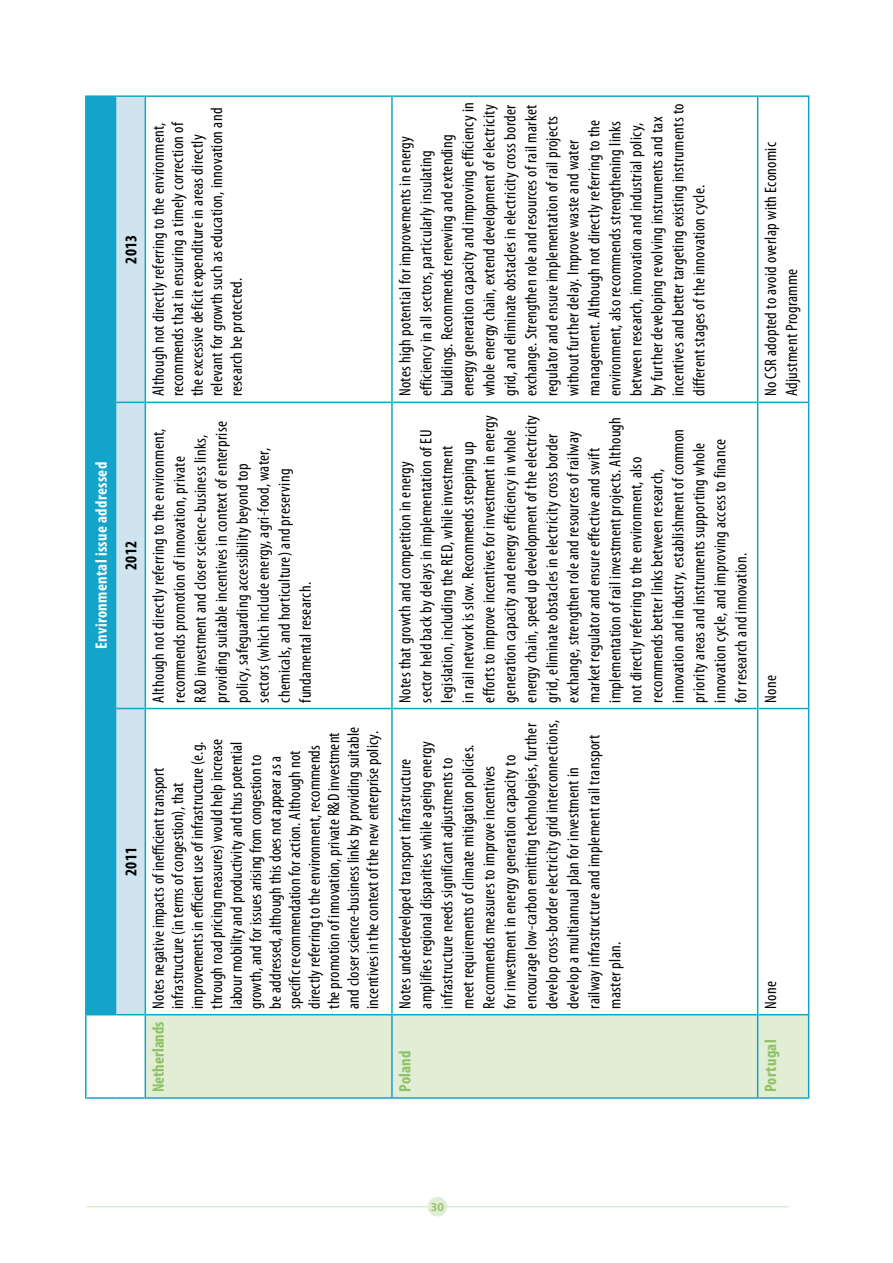
<style>
.page{position:relative;width:893px;height:1263px;background:#fff}
.page>*{position:absolute;margin:0;border:0;box-sizing:border-box;transform-origin:0 0}
.t1{font:condensed 16.5px/21px "Myriad Pro";letter-spacing:.02em;color:#000}
.t2{font:700 condensed 16.5px "Myriad Pro";letter-spacing:.02em;color:#fff}
.t3{font:700 condensed 16.5px "Myriad Pro";letter-spacing:.02em;color:#8ec165}
.t4{font:700 condensed 16.5px "Myriad Pro";letter-spacing:.02em;color:#000}
.t5{font:600 12.15px "Myriad Pro";color:#8ec165}
.s1{font-weight:700;color:#8ec165}
</style>
<div class="page">
<hr style="left:87px;top:1206px;width:701px;height:1px;background:#cce1b6">
<div style="left:428px;top:1197px;width:19px;height:19px;background:#e1edd4;border-radius:50%"></div>
<div style="left:146px;top:1015px;width:662px;height:82px;background:#e1edd4"></div>
<hr style="left:85px;top:1015px;width:2px;height:84px;background:#12a5c9">
<hr style="left:87px;top:1097px;width:29px;height:2px;background:#12a5c9">
<hr style="left:85px;top:708px;width:2px;height:307px;background:#12a5c9">
<hr style="left:85px;top:402px;width:2px;height:306px;background:#12a5c9">
<hr style="left:85px;top:95px;width:2px;height:307px;background:#12a5c9">
<hr style="left:87px;top:95px;width:28px;height:2px;background:#12a5c9">
<hr style="left:116px;top:1097px;width:29px;height:2px;background:#12a5c9">
<hr style="left:115px;top:95px;width:1px;height:307px;background:#12a5c9">
<svg style="left:87px;top:97px;width:58px;height:918px;background:#6dc3db"></svg>
<hr style="left:116px;top:95px;width:29px;height:2px;background:#12a5c9">
<hr style="left:393px;top:1097px;width:364px;height:2px;background:#12a5c9">
<hr style="left:393px;top:1014px;width:364px;height:1px;background:#12a5c9">
<hr style="left:393px;top:708px;width:364px;height:1px;background:#12a5c9">
<hr style="left:393px;top:402px;width:364px;height:1px;background:#12a5c9">
<hr style="left:393px;top:95px;width:364px;height:2px;background:#12a5c9">
<hr style="left:757px;top:1015px;width:1px;height:84px;background:#12a5c9">
<hr style="left:758px;top:1097px;width:50px;height:2px;background:#12a5c9">
<hr style="left:757px;top:708px;width:1px;height:307px;background:#12a5c9">
<hr style="left:758px;top:1014px;width:50px;height:1px;background:#12a5c9">
<hr style="left:757px;top:402px;width:1px;height:306px;background:#12a5c9">
<hr style="left:758px;top:708px;width:50px;height:1px;background:#12a5c9">
<hr style="left:757px;top:95px;width:1px;height:307px;background:#12a5c9">
<hr style="left:758px;top:402px;width:50px;height:1px;background:#12a5c9">
<hr style="left:758px;top:95px;width:50px;height:2px;background:#12a5c9">
<hr style="left:808px;top:1015px;width:1px;height:84px;background:#12a5c9">
<hr style="left:808px;top:708px;width:1px;height:307px;background:#12a5c9">
<hr style="left:808px;top:402px;width:1px;height:306px;background:#12a5c9">
<hr style="left:808px;top:95px;width:1px;height:307px;background:#12a5c9">
<hr style="left:145px;top:1015px;width:1px;height:84px;background:#12a5c9">
<hr style="left:146px;top:1097px;width:245px;height:2px;background:#12a5c9">
<hr style="left:145px;top:708px;width:1px;height:307px;background:#12a5c9">
<hr style="left:146px;top:1014px;width:245px;height:1px;background:#12a5c9">
<hr style="left:145px;top:402px;width:1px;height:306px;background:#12a5c9">
<hr style="left:146px;top:708px;width:245px;height:1px;background:#12a5c9">
<hr style="left:145px;top:95px;width:1px;height:307px;background:#12a5c9">
<hr style="left:146px;top:402px;width:245px;height:1px;background:#12a5c9">
<hr style="left:146px;top:95px;width:245px;height:2px;background:#12a5c9">
<hr style="left:391px;top:1015px;width:2px;height:84px;background:#12a5c9">
<hr style="left:391px;top:708px;width:2px;height:307px;background:#12a5c9">
<hr style="left:391px;top:402px;width:2px;height:306px;background:#12a5c9">
<hr style="left:391px;top:95px;width:2px;height:307px;background:#12a5c9">
<p class="t2" style="left:91px;top:649px;width:188px;rotate:-90deg">Environmental issue addressed</p>
<p class="t4" style="left:121px;top:264px;width:31px;rotate:-90deg">2013</p>
<p class="t4" style="left:121px;top:570px;width:31px;rotate:-90deg">2012</p>
<p class="t4" style="left:121px;top:876px;width:31px;rotate:-90deg">2011</p>
<p class="t1" style="left:148px;top:396px;width:290px;line-height:19.5px;rotate:-90deg">Although not directly referring to the environment, recommends that in ensuring a timely correction of the excessive deficit expenditure in areas directly relevant for growth such as education, innovation and research be protected.</p>
<p class="t1" style="left:148px;top:702px;width:283px;rotate:-90deg">Although not directly referring to the environment, recommends promotion of innovation, private<br>R&amp;D investment and closer science-business links, providing suitable incentives in context of enterprise policy, safeguarding accessibility beyond top<br>sectors (which include energy, agri-food, water, chemicals, and horticulture) and preserving fundamental research.</p>
<p class="t1" style="left:148px;top:1009px;width:283px;line-height:19.5px;text-indent:-83px;rotate:-90deg"><span class="s1">Netherlands</span> Notes negative impacts of inefficient transport infrastructure (in terms of congestion), that improvements in efficient use of infrastructure (e.g. through road pricing measures) would help increase labour mobility and productivity and thus potential growth, and for issues arising from congestion to<br>be addressed, although this does not appear as a specific recommendation for action. Although not directly referring to the environment, recommends the promotion of innovation, private R&amp;D investment and closer science-business links by providing suitable incentives in the context of the new enterprise policy.</p>
<p class="t1" style="left:394px;top:396px;width:296px;rotate:-90deg">Notes high potential for improvements in energy efficiency in all sectors, particularly insulating buildings. Recommends renewing and extending energy generation capacity and improving efficiency in whole energy chain, extend development of electricity grid, and eliminate obstacles in electricity cross border exchange. Strengthen role and resources of rail market regulator and ensure implementation of rail projects without further delay. Improve waste and water management. Although not directly referring to the environment, also recommends strengthening links between research, innovation and industrial policy,<br>by further developing revolving instruments and tax incentives and better targeting existing instruments to different stages of the innovation cycle.</p>
<p class="t1" style="left:394px;top:702px;width:289px;rotate:-90deg">Notes that growth and competition in energy<br>sector held back by delays in implementation of EU legislation, including the RED, while investment<br>in rail network is slow. Recommends stepping up efforts to improve incentives for investment in energy generation capacity and energy efficiency in whole energy chain, speed up development of the electricity grid, eliminate obstacles in electricity cross border exchange, strengthen role and resources of railway market regulator and ensure effective and swift implementation of rail investment projects. Although not directly referring to the environment, also recommends better links between research, innovation and industry, establishment of common priority areas and instruments supporting whole innovation cycle, and improving access to finance<br>for research and innovation.</p>
<p class="t1" style="left:394px;top:1009px;width:290px;rotate:-90deg">Notes underdeveloped transport infrastructure amplifies regional disparities while ageing energy infrastructure needs significant adjustments to<br>meet requirements of climate mitigation policies.<br>Recommends measures to improve incentives<br>for investment in energy generation capacity to encourage low-carbon emitting technologies, further develop cross-border electricity grid interconnections, develop a multiannual plan for investment in<br>railway infrastructure and implement rail transport master plan.</p>
<p class="t3" style="left:395px;top:1092px;width:43px;rotate:-90deg">Poland</p>
<p class="t1" style="left:760px;top:396px;width:256px;rotate:-90deg">No CSR adopted to avoid overlap with Economic<br>Adjustment Programme</p>
<p class="t1" style="left:760px;top:702px;width:29px;rotate:-90deg">None</p>
<p class="t1" style="left:760px;top:1009px;width:29px;rotate:-90deg">None</p>
<p class="t3" style="left:760px;top:1092px;width:54px;rotate:-90deg">Portugal</p>
<p class="t5" style="left:431px;top:1199px;width:14px">30</p>
</div>
